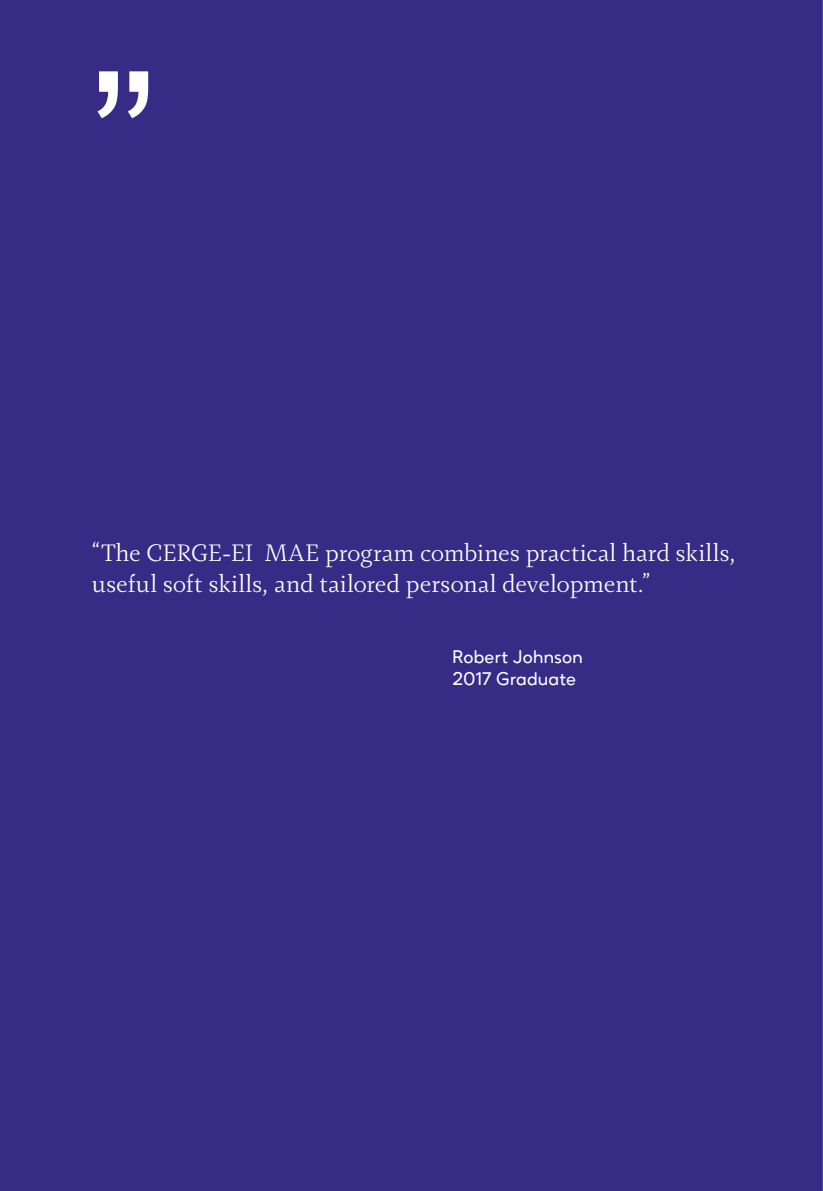
<style>
.page{position:relative;width:823px;height:1191px;background:#fff}
.page>*{position:absolute;margin:0;border:0;box-sizing:border-box;transform-origin:0 0}
.t1{font:200px "Arial";color:#fff}
.t2{font:26px/31.2px "Fazeta Light Text";color:#fff}
.t3{font:500 18px/22px "Zirkel";letter-spacing:.01em;color:#fff}
</style>
<div class="page">
<div style="left:0;top:0;width:822px;height:1191px;background:#372b86"></div>
<svg style="left:822px;top:0;width:1px;height:1191px"></svg>
<h1 class="t1" style="left:90px;top:-109px;width:68px">„</h1>
<p class="t2" style="left:92px;top:536px;width:645px">“The CERGE-EI MAE program combines practical hard skills, useful soft skills, and tailored personal development.”</p>
<p class="t3" style="left:452px;top:646px;width:132px">Robert Johnson<br>2017 Graduate</p>
</div>
